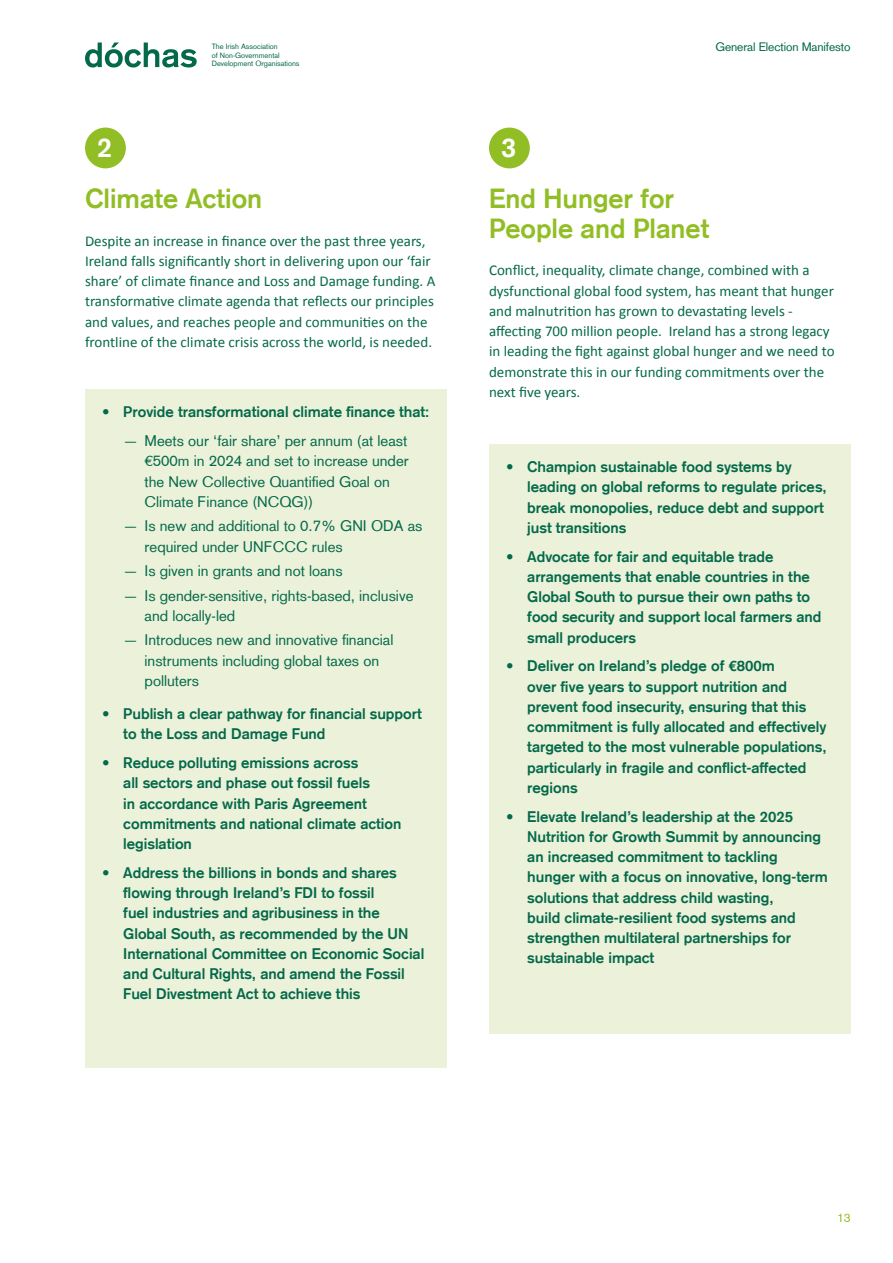
<style>
.page{position:relative;width:893px;height:1263px;background:#fff}
.page>*{position:absolute;margin:0;border:0;box-sizing:border-box;transform-origin:0 0}
.t1{font:700 27px/30px "Basic Commercial LT";color:#92be25}
.t2{font:700 27px "Basic Commercial LT";color:#fff}
.t3{font:700 15px/20.2px "Basic Commercial LT";color:#04694a}
.t4{font:15px/20.2px "Calibri";color:#04694a}
.t5{font:15px/20.2px "Basic Commercial LT Com";color:#04694a}
.t6{font:12px "Basic Commercial LT Com";letter-spacing:-.01em;color:#04694a}
.t7{font:12px "Basic Commercial LT Com";color:#92be25}
.t8{font:7.5px/8.6px "Basic Commercial LT Com";color:#04694a}
</style>
<div class="page">
<svg style="left:85px;top:43px;width:112px;height:25px"></svg>
<div style="left:85px;top:128px;width:41px;height:40px;background:#92be25;border-radius:50%"></div>
<div style="left:489px;top:128px;width:41px;height:40px;background:#92be25;border-radius:50%"></div>
<div style="left:85px;top:390px;width:361px;height:678px;background:#ecf2da"></div>
<div style="left:489px;top:444px;width:361px;height:590px;background:#ecf2da"></div>
<p class="t8" style="left:212px;top:42px;width:67px">The Irish Association</p>
<p class="t6" style="left:715px;top:40px;width:137px">General Election Manifesto</p>
<p class="t8" style="left:212px;top:51px;width:89px">of Non-Governmental<br>Development Organisations</p>
<h1 class="t2" style="left:97px;top:131px;width:17px">2</h1>
<h1 class="t1" style="left:85px;top:184px;width:179px">Climate Action</h1>
<p class="t4" style="left:85px;top:230px;width:352px">Despite an increase in finance over the past three years, Ireland falls significantly short in delivering upon our ‘fair share’ of climate finance and Loss and Damage funding. A transformative climate agenda that reflects our principles and values, and reaches people and communities on the frontline of the climate crisis across the world, is needed.</p>
<p class="t3" style="left:102px;top:402px;width:329px">• Provide transformational climate finance that:</p>
<p class="t5" style="left:145px;top:431px;width:266px;text-indent:-21px">— Meets our ‘fair share’ per annum (at least €500m in 2024 and set to increase under the New Collective Quantified Goal on Climate Finance (NCQG))</p>
<p class="t5" style="left:145px;top:516px;width:279px;text-indent:-21px">— Is new and additional to 0.7% GNI ODA as required under UNFCCC rules</p>
<p class="t5" style="left:123px;top:561px;width:221px">— Is given in grants and not loans</p>
<p class="t5" style="left:145px;top:585px;width:270px;text-indent:-21px">— Is gender-sensitive, rights-based, inclusive and locally-led</p>
<p class="t5" style="left:145px;top:630px;width:250px;text-indent:-21px">— Introduces new and innovative financial instruments including global taxes on polluters</p>
<p class="t3" style="left:123px;top:703px;width:300px;text-indent:-21px">• Publish a clear pathway for financial support to the Loss and Damage Fund</p>
<p class="t3" style="left:123px;top:752px;width:280px;text-indent:-21px">• Reduce polluting emissions across<br>all sectors and phase out fossil fuels<br>in accordance with Paris Agreement commitments and national climate action legislation</p>
<p class="t3" style="left:123px;top:862px;width:303px;text-indent:-21px">• Address the billions in bonds and shares flowing through Ireland’s FDI to fossil<br>fuel industries and agribusiness in the Global South, as recommended by the UN International Committee on Economic Social and Cultural Rights, and amend the Fossil Fuel Divestment Act to achieve this</p>
<h1 class="t2" style="left:501px;top:131px;width:17px">3</h1>
<h1 class="t1" style="left:489px;top:183px;width:222px">End Hunger for<br>People and Planet</h1>
<p class="t4" style="left:489px;top:260px;width:347px">Conflict, inequality, climate change, combined with a dysfunctional global food system, has meant that hunger and malnutrition has grown to devastating levels - affecting 700 million people. Ireland has a strong legacy in leading the fight against global hunger and we need to demonstrate this in our funding commitments over the next five years.</p>
<p class="t3" style="left:527px;top:457px;width:301px;text-indent:-21px">• Champion sustainable food systems by leading on global reforms to regulate prices, break monopolies, reduce debt and support just transitions</p>
<p class="t3" style="left:527px;top:546px;width:296px;text-indent:-21px">• Advocate for fair and equitable trade arrangements that enable countries in the Global South to pursue their own paths to food security and support local farmers and small producers</p>
<p class="t3" style="left:527px;top:656px;width:301px;text-indent:-21px">• Deliver on Ireland’s pledge of €800m<br>over five years to support nutrition and prevent food insecurity, ensuring that this commitment is fully allocated and effectively targeted to the most vulnerable populations, particularly in fragile and conflict-affected regions</p>
<p class="t3" style="left:527px;top:806px;width:302px;text-indent:-21px">• Elevate Ireland’s leadership at the 2025<br>Nutrition for Growth Summit by announcing an increased commitment to tackling hunger with a focus on innovative, long-term solutions that address child wasting,<br>build climate-resilient food systems and strengthen multilateral partnerships for sustainable impact</p>
<p class="t7" style="left:837px;top:1210px;width:15px">13</p>
</div>
